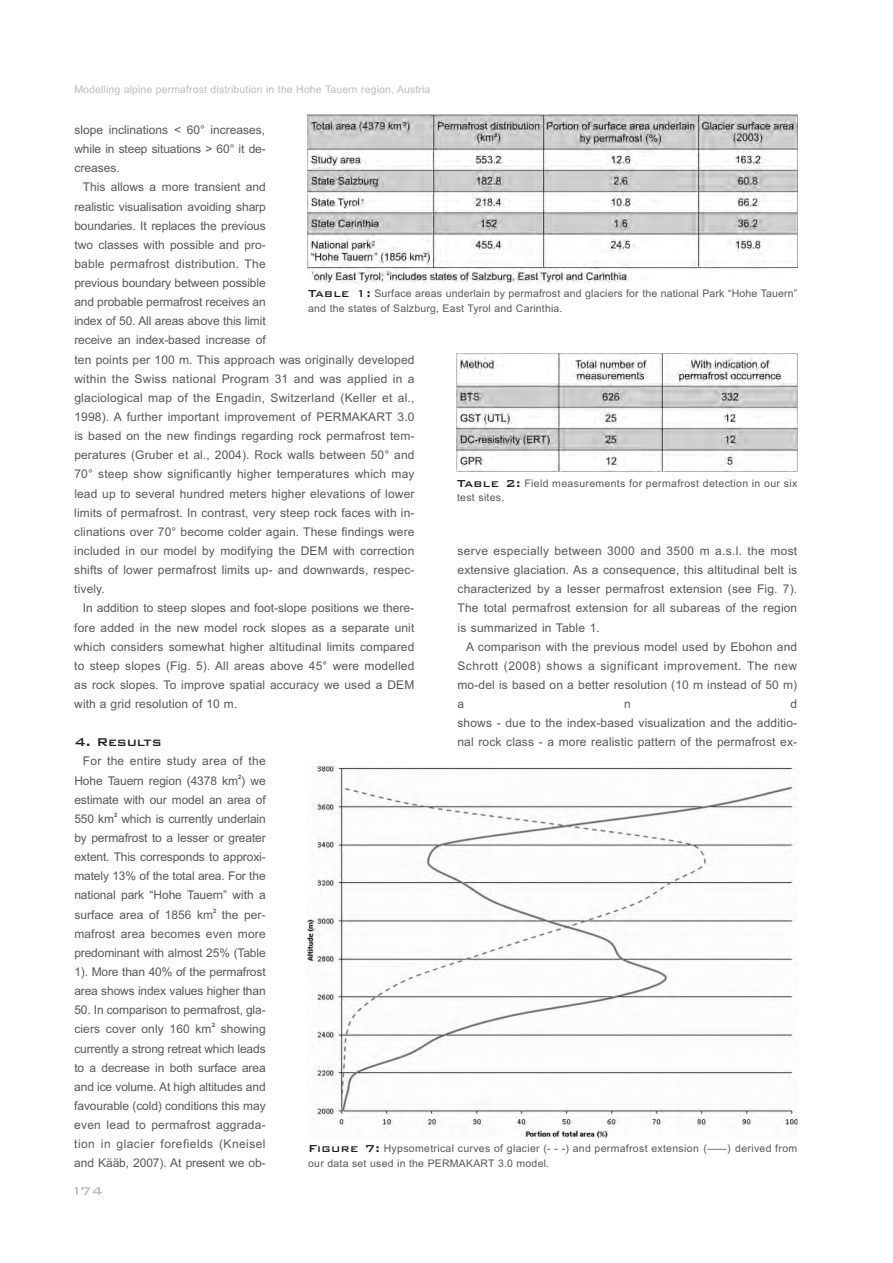
<style>
.page{position:relative;width:893px;height:1263px;background:#fff}
.page>*{position:absolute;margin:0;border:0;box-sizing:border-box;transform-origin:0 0}
.t1{font:500 15px "Bank Gothic BT";letter-spacing:-.015em;color:#231f20}
.t2{font:12px/19.2px "Arial";letter-spacing:.01em;color:#57585a;text-align:justify}
.t3{font:12px/19.2px "Arial";letter-spacing:-.01em;color:#57585a}
.t4{font:10.5px/14.9px "Arial";letter-spacing:.02em;color:#57585a}
.t5{font:10.5px "Arial";letter-spacing:.01em;color:#bcbdc0}
.t6{font:700 6px "Arial";color:#57585a}
.s1{font-family:"Bank Gothic BT";font-weight:500;font-size:13.5px;color:#231f20}
</style>
<div class="page">
<img style="left:308px;top:114px;width:490px;height:168px">
<img style="left:457px;top:354px;width:341px;height:118px">
<img style="left:308px;top:767px;width:490px;height:371px">
<svg style="left:74px;top:1187px;width:28px;height:8px"></svg>
<p class="t5" style="left:74px;top:85px;width:357px">Modelling alpine permafrost distribution in the Hohe Tauern region, Austria</p>
<p class="t2" style="left:74px;top:121px;width:193px">slope inclinations &lt; 60° increases, while in steep situations &gt; 60° it de&shy;creases.</p>
<p class="t2" style="left:74px;top:179px;width:342px;text-align:left;text-indent:9px">This allows a more transient and<br>realistic visualisation avoiding sharp<br>boundaries. It replaces the previous<br>two classes with possible and pro-<br>bable permafrost distribution. The<br>previous boundary between possible<br>and probable permafrost receives an<br>index of 50. All areas above this limit<br>receive an index-based increase of<br>ten points per 100 m. This approach was originally developed within the Swiss national Program 31 and was applied in a glaciological map of the Engadin, Switzerland (Keller et al., 1998). A further important improvement of PERMAKART 3.0 is based on the new findings regarding rock permafrost tem&shy;peratures (Gruber et al., 2004). Rock walls between 50° and 70° steep show significantly higher temperatures which may lead up to several hundred meters higher elevations of lower limits of permafrost. In contrast, very steep rock faces with in&shy;clinations over 70° become colder again. These findings were included in our model by modifying the DEM with correction shifts of lower permafrost limits up- and downwards, respec&shy;tively.</p>
<p class="t2" style="left:74px;top:600px;width:342px;text-indent:9px">In addition to steep slopes and foot-slope positions we there&shy;fore added in the new model rock slopes as a separate unit which considers somewhat higher altitudinal limits compared to steep slopes (Fig. 5). All areas above 45° were modelled as rock slopes. To improve spatial accuracy we used a DEM with a grid resolution of 10 m.</p>
<p class="t1" style="left:74px;top:735px;width:89px">4. Results</p>
<p class="t2" style="left:83px;top:753px;width:184px">For the entire study area of the</p>
<p class="t6" style="left:238px;top:774px;width:5px">2</p>
<p class="t3" style="left:74px;top:772px;width:193px">Hohe Tauern region (4378 km ) we estimate with our model an area of</p>
<p class="t6" style="left:114px;top:812px;width:5px">2</p>
<p class="t2" style="left:74px;top:810px;width:193px">550 km which is currently underlain by permafrost to a lesser or greater extent. This corresponds to approxi&shy;mately 13% of the total area. For the national park “Hohe Tauern” with a</p>
<p class="t6" style="left:213px;top:908px;width:5px">2</p>
<p class="t2" style="left:74px;top:906px;width:193px">surface area of 1856 km the per&shy;mafrost area becomes even more predominant with almost 25% (Table 1). More than 40% of the permafrost area shows index values higher than</p>
<p class="t3" style="left:74px;top:1001px;width:193px">50. In comparison to permafrost, gla-</p>
<p class="t6" style="left:212px;top:1023px;width:5px">2</p>
<p class="t2" style="left:74px;top:1021px;width:193px">ciers cover only 160 km showing currently a strong retreat which leads to a decrease in both surface area and ice volume. At high altitudes and favourable (cold) conditions this may even lead to permafrost aggrada&shy;tion in glacier forefields (Kneisel and Kääb, 2007). At present we ob-</p>
<p class="t4" style="left:308px;top:286px;width:490px"><span class="s1">Table 1:</span> Surface areas underlain by permafrost and glaciers for the national Park “Hohe Tauern” and the states of Salzburg, East Tyrol and Carinthia.</p>
<p class="t4" style="left:457px;top:476px;width:342px"><span class="s1">Table 2:</span> Field measurements for permafrost detection in our six test sites.</p>
<p class="t2" style="left:458px;top:542px;width:341px">serve especially between 3000 and 3500 m a.s.l. the most extensive glaciation. As a consequence, this altitudinal belt is characterized by a lesser permafrost extension (see Fig. 7).<br>The total permafrost extension for all subareas of the region is summarized in Table 1.</p>
<p class="t2" style="left:457px;top:638px;width:341px;text-indent:9px">A comparison with the previous model used by Ebohon and Schrott (2008) shows a significant improvement. The new mo-del is based on a better resolution (10 m instead of 50 m) a</p>
<p class="t2" style="left:457px;top:695px;width:341px;text-indent:333px">d shows - due to the index-based visualization and the additio&shy;nal rock class - a more realistic pattern of the permafrost ex-</p>
<p class="t2" style="left:624px;top:695px;width:8px">n</p>
<p class="t4" style="left:308px;top:1142px;width:490px"><span class="s1">Figure 7:</span> Hypsometrical curves of glacier (- - -) and permafrost extension (――) derived from our data set used in the PERMAKART 3.0 model.</p>
</div>
